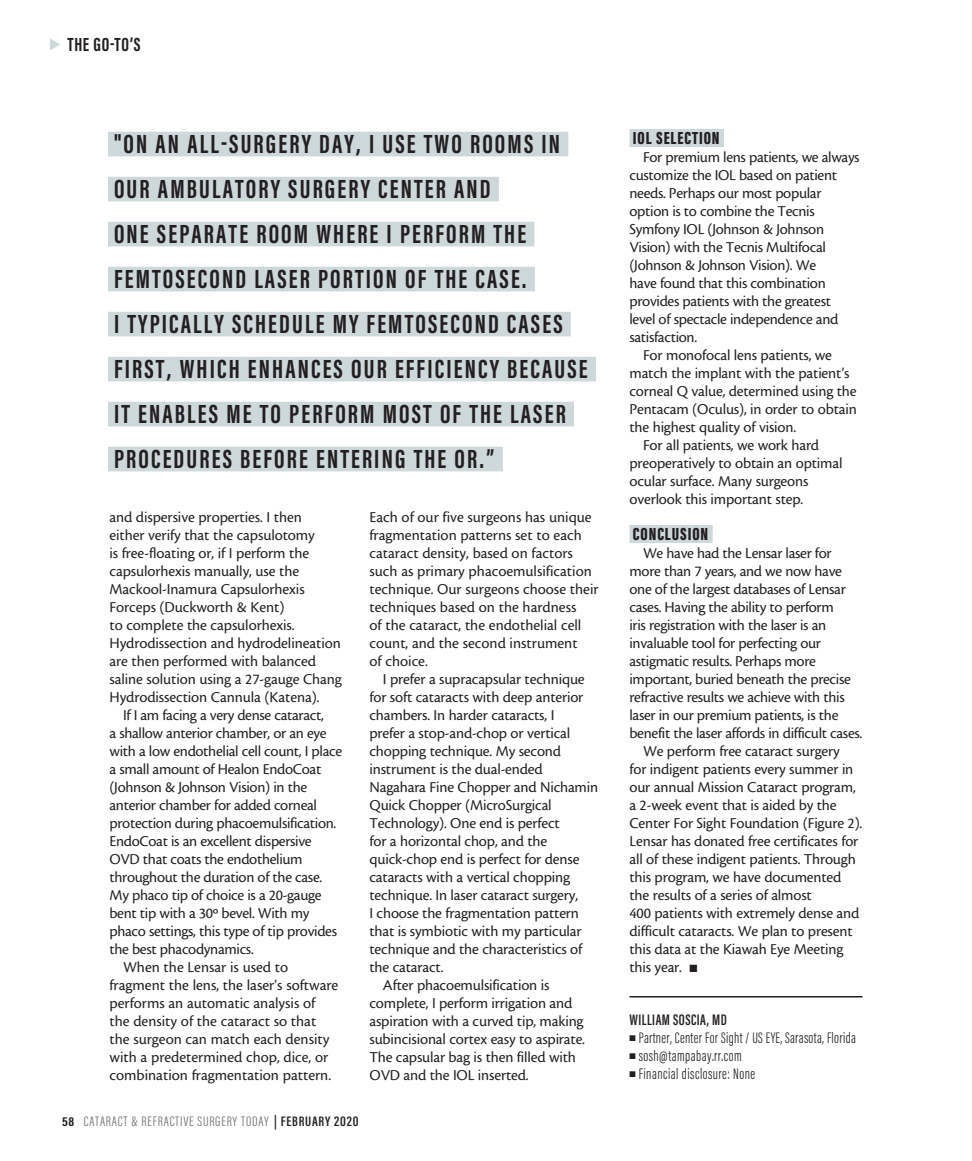
<style>
.page{position:relative;width:972px;height:1161px;background:#fff}
.page>*{position:absolute;margin:0;border:0;box-sizing:border-box;transform-origin:0 0}
.pullquote_highlight{font:700 27px/45px "Acumin Pro Extra Cond";letter-spacing:.08em;color:#231f20}
.t1{font:700 19.5px "Acumin Pro Extra Cond";letter-spacing:.035em;color:#231f20}
.subhead{font:900 18px "Acumin Pro Extra Cond";letter-spacing:.05em;color:#231f20}
.body{font:15.75px/18px "Cronos MM 408 10";letter-spacing:-.01em;color:#231f20}
.bio_info{font:300 15.75px "Acumin Pro Extra Cond";letter-spacing:.025em;color:#231f20}
.bio_name{font:600 15.75px "Acumin Pro Extra Cond";letter-spacing:.03em;color:#231f20}
.t2{font:300 14.1px "Acumin Pro Extra Cond";letter-spacing:.05em;color:#6c6d70;scale:1.11 1}
.s1{font-weight:700;font-size:13.35px;color:#231f20}
.s2{font-weight:600;color:#231f20}
</style>
<div class="page">
<div style="left:630px;top:129px;width:94px;height:18px;background:#cdd8db"></div>
<div style="left:630px;top:525px;width:83px;height:18px;background:#cdd8db"></div>
<hr style="left:630px;top:996px;width:232px;height:2px;background:#231f20">
<div style="left:108px;top:132px;width:460px;height:24px;background:#cdd8db"></div>
<div style="left:108px;top:177px;width:391px;height:24px;background:#cdd8db"></div>
<div style="left:108px;top:222px;width:426px;height:24px;background:#cdd8db"></div>
<div style="left:108px;top:267px;width:427px;height:24px;background:#cdd8db"></div>
<div style="left:108px;top:312px;width:463px;height:24px;background:#cdd8db"></div>
<div style="left:108px;top:357px;width:488px;height:24px;background:#cdd8db"></div>
<div style="left:108px;top:402px;width:466px;height:24px;background:#cdd8db"></div>
<div style="left:108px;top:447px;width:395px;height:24px;background:#cdd8db"></div>
<p class="t1" style="left:67px;top:32px;width:75px">THE GO-TO’S</p>
<p class="pullquote_highlight" style="left:114px;top:122px;width:475px">"ON AN ALL-SURGERY DAY, I USE TWO ROOMS IN OUR AMBULATORY SURGERY CENTER AND<br>ONE SEPARATE ROOM WHERE I PERFORM THE FEMTOSECOND LASER PORTION OF THE CASE.<br>I TYPICALLY SCHEDULE MY FEMTOSECOND CASES FIRST, WHICH ENHANCES OUR EFFICIENCY BECAUSE IT ENABLES ME TO PERFORM MOST OF THE LASER PROCEDURES BEFORE ENTERING THE OR.”</p>
<p class="body" style="left:110px;top:508px;width:234px">and dispersive properties. I then<br>either verify that the capsulotomy<br>is free-floating or, if I perform the capsulorhexis manually, use the Mackool-Inamura Capsulorhexis Forceps (Duckworth &amp; Kent)<br>to complete the capsulorhexis.<br>Hydrodissection and hydrodelineation are then performed with balanced saline solution using a 27-gauge Chang Hydrodissection Cannula (Katena).</p>
<p class="body" style="left:110px;top:706px;width:234px;text-indent:14px">If I am facing a very dense cataract,<br>a shallow anterior chamber, or an eye with a low endothelial cell count, I place a small amount of Healon EndoCoat (Johnson &amp; Johnson Vision) in the anterior chamber for added corneal protection during phacoemulsification.<br>EndoCoat is an excellent dispersive OVD that coats the endothelium throughout the duration of the case.<br>My phaco tip of choice is a 20-gauge bent tip with a 30º bevel. With my phaco settings, this type of tip provides the best phacodynamics.</p>
<p class="body" style="left:110px;top:958px;width:230px;text-indent:14px">When the Lensar is used to fragment the lens, the laser’s software performs an automatic analysis of the density of the cataract so that the surgeon can match each density with a predetermined chop, dice, or combination fragmentation pattern.</p>
<p class="body" style="left:369px;top:508px;width:231px">Each of our five surgeons has unique fragmentation patterns set to each cataract density, based on factors such as primary phacoemulsification technique. Our surgeons choose their techniques based on the hardness<br>of the cataract, the endothelial cell count, and the second instrument<br>of choice.</p>
<p class="body" style="left:369px;top:670px;width:230px;text-indent:14px">I prefer a supracapsular technique for soft cataracts with deep anterior chambers. In harder cataracts, I<br>prefer a stop-and-chop or vertical chopping technique. My second instrument is the dual-ended Nagahara Fine Chopper and Nichamin Quick Chopper (MicroSurgical Technology). One end is perfect<br>for a horizontal chop, and the quick-chop end is perfect for dense cataracts with a vertical chopping technique. In laser cataract surgery,<br>I choose the fragmentation pattern that is symbiotic with my particular technique and the characteristics of the cataract.</p>
<p class="body" style="left:369px;top:976px;width:217px;text-indent:14px">After phacoemulsification is complete, I perform irrigation and aspiration with a curved tip, making subincisional cortex easy to aspirate.<br>The capsular bag is then filled with OVD and the IOL inserted.</p>
<p class="t2" style="left:62px;top:1113px;width:269px"><span class="s1">58</span> CATARACT &amp; REFRACTIVE SURGERY TODAY <span class="s2">| FEBRUARY 2020</span></p>
<p class="subhead" style="left:633px;top:127px;width:88px">IOL SELECTION</p>
<p class="body" style="left:630px;top:148px;width:232px;text-indent:14px">For premium lens patients, we always customize the IOL based on patient needs. Perhaps our most popular option is to combine the Tecnis<br>Symfony IOL (Johnson &amp; Johnson<br>Vision) with the Tecnis Multifocal (Johnson &amp; Johnson Vision). We<br>have found that this combination provides patients with the greatest level of spectacle independence and satisfaction.</p>
<p class="body" style="left:630px;top:346px;width:229px;text-indent:14px">For monofocal lens patients, we match the implant with the patient’s corneal Q value, determined using the Pentacam (Oculus), in order to obtain the highest quality of vision.</p>
<p class="body" style="left:630px;top:436px;width:215px;text-indent:14px">For all patients, we work hard preoperatively to obtain an optimal ocular surface. Many surgeons overlook this important step.</p>
<p class="subhead" style="left:633px;top:523px;width:77px">CONCLUSION</p>
<p class="body" style="left:630px;top:544px;width:234px;text-indent:14px">We have had the Lensar laser for more than 7 years, and we now have one of the largest databases of Lensar cases. Having the ability to perform<br>iris registration with the laser is an invaluable tool for perfecting our astigmatic results. Perhaps more important, buried beneath the precise refractive results we achieve with this laser in our premium patients, is the benefit the laser affords in difficult cases.</p>
<p class="body" style="left:630px;top:742px;width:234px;text-indent:14px">We perform free cataract surgery<br>for indigent patients every summer in our annual Mission Cataract program, a 2-week event that is aided by the Center For Sight Foundation (Figure 2).<br>Lensar has donated free certificates for all of these indigent patients. Through this program, we have documented the results of a series of almost<br>400 patients with extremely dense and difficult cataracts. We plan to present this data at the Kiawah Eye Meeting this year. ■</p>
<p class="bio_name" style="left:630px;top:1010px;width:99px">WILLIAM SOSCIA, MD</p>
<p class="bio_info" style="left:630px;top:1028px;width:228px">■ Partner, Center For Sight / US EYE, Sarasota, Florida</p>
<p class="bio_info" style="left:630px;top:1046px;width:114px">■ sosh@tampabay.rr.com</p>
<p class="bio_info" style="left:630px;top:1064px;width:127px">■ Financial disclosure: None</p>
</div>
